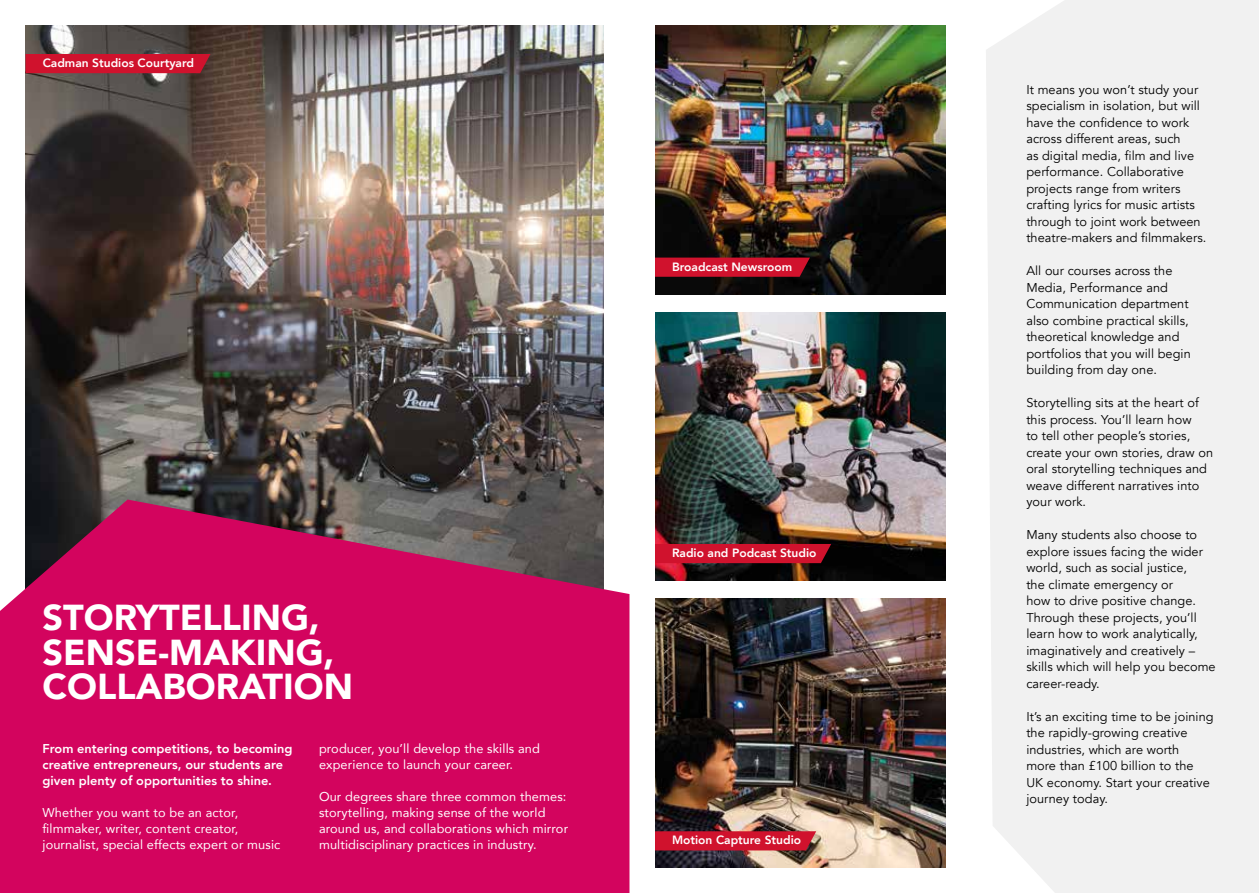
<style>
.page{position:relative;width:1259px;height:893px;background:#fff}
.page>*{position:absolute;margin:0;border:0;box-sizing:border-box;transform-origin:0 0}
.t1{font:900 36px/34.5px "Avenir";color:#fff}
.t2{font:12.75px/16.5px "Avenir";letter-spacing:.005em;color:#000}
.t3{font:12.75px/15.9px "Avenir";letter-spacing:.01em;color:#fff}
.t4{font:800 12.75px/15.9px "Avenir";color:#fff}
.t5{font:800 12px "Avenir";color:#fff}
</style>
<div class="page">
<img style="left:655px;top:26px;width:290px;height:268px">
<img style="left:655px;top:312px;width:290px;height:268px">
<img style="left:655px;top:599px;width:290px;height:268px">
<div style="left:986px;top:0;width:273px;height:893px;background:#f1f1f1"></div>
<img style="left:26px;top:26px;width:578px;height:474px">
<div style="left:26px;top:54px;width:184px;height:19px;background:#d0122d"></div>
<svg style="left:655px;top:831px;width:161px;height:19px;background:#cb152e"></svg>
<div style="left:655px;top:544px;width:176px;height:19px;background:#d0122d"></div>
<svg style="left:655px;top:258px;width:155px;height:19px;background:#c6112b"></svg>
<svg style="left:0;top:500px;width:629px;height:393px;background:#c6105f"></svg>
<p class="t5" style="left:43px;top:54px;width:153px">Cadman Studios Courtyard</p>
<p class="t5" style="left:672px;top:257px;width:122px">Broadcast Newsroom</p>
<h1 class="t1" style="left:43px;top:599px;width:312px">STORYTELLING,<br>SENSE-MAKING,<br>COLLABORATION</h1>
<p class="t4" style="left:43px;top:741px;width:251px">From entering competitions, to becoming creative entrepreneurs, our students are given plenty of opportunities to shine.</p>
<p class="t3" style="left:43px;top:804px;width:239px">Whether you want to be an actor, filmmaker, writer, content creator, journalist, special effects expert or music</p>
<p class="t3" style="left:319px;top:741px;width:222px">producer, you’ll develop the skills and experience to launch your career.</p>
<p class="t3" style="left:319px;top:788px;width:251px">Our degrees share three common themes: storytelling, making sense of the world around us, and collaborations which mirror multidisciplinary practices in industry.</p>
<p class="t5" style="left:672px;top:543px;width:146px">Radio and Podcast Studio</p>
<p class="t5" style="left:672px;top:831px;width:131px">Motion Capture Studio</p>
<p class="t2" style="left:1026px;top:81px;width:182px">It means you won’t study your specialism in isolation, but will have the confidence to work across different areas, such<br>as digital media, film and live performance. Collaborative projects range from writers crafting lyrics for music artists through to joint work between theatre-makers and filmmakers.</p>
<p class="t2" style="left:1026px;top:263px;width:166px">All our courses across the<br>Media, Performance and<br>Communication department also combine practical skills, theoretical knowledge and portfolios that you will begin building from day one.</p>
<p class="t2" style="left:1026px;top:395px;width:188px">Storytelling sits at the heart of this process. You’ll learn how<br>to tell other people’s stories, create your own stories, draw on oral storytelling techniques and weave different narratives into your work.</p>
<p class="t2" style="left:1026px;top:527px;width:191px">Many students also choose to explore issues facing the wider world, such as social justice,<br>the climate emergency or<br>how to drive positive change.<br>Through these projects, you’ll learn how to work analytically, imaginatively and creatively – skills which will help you become career-ready.</p>
<p class="t2" style="left:1026px;top:708px;width:189px">It’s an exciting time to be joining the rapidly-growing creative industries, which are worth<br>more than £100 billion to the<br>UK economy. Start your creative journey today.</p>
</div>
